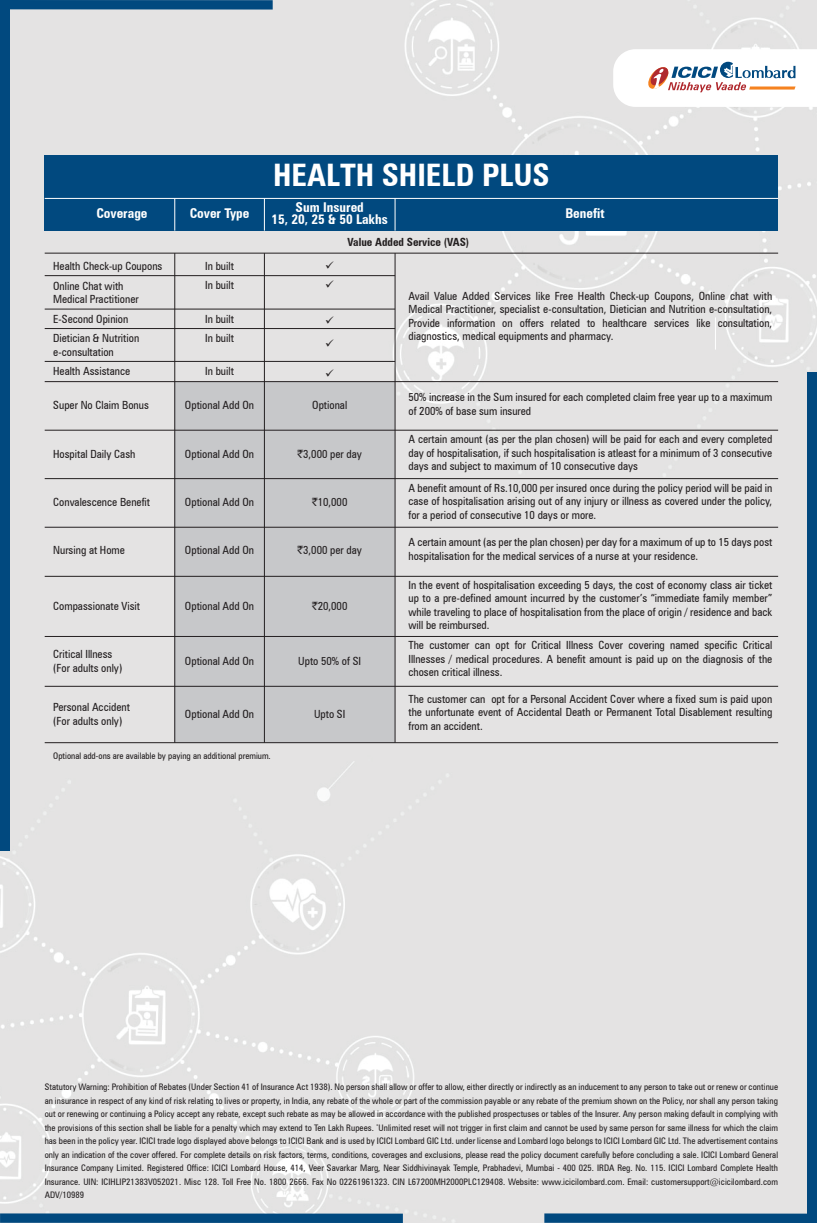
<style>
.page{position:relative;width:817px;height:1223px;background:#fff}
.page>*{position:absolute;margin:0;border:0;box-sizing:border-box;transform-origin:0 0}
.t1{font:700 condensed 31.05px "Zurich BT";color:#fff}
.t2{font:700 condensed 13.5px/12px "Zurich BT";color:#fff;text-align:center}
.t3{font:condensed 11.25px/13.5px "Zurich BT";color:#231f20}
.t4{font:700 condensed 11.25px "Zurich BT";color:#231f20}
.t5{font:condensed 9px/13.5px "Zurich BT";color:#231f20;text-align:justify}
.s1{font-family:"Rupee Foradian";font-stretch:normal}
</style>
<div class="page">
<div style="left:240px;top:0;width:576px;height:637px;background:#e4e3e3"></div>
<div style="left:0;top:10px;width:240px;height:1203px;background:#e4e3e3"></div>
<div style="left:239px;top:637px;width:568px;height:586px;background:#e4e3e3"></div>
<div style="left:45px;top:155px;width:732px;height:43px;background:#01497f"></div>
<div style="left:45px;top:198px;width:732px;height:33px;background:#01497f"></div>
<hr style="left:45px;top:198px;width:732px;height:1px;background:#fff">
<hr style="left:174px;top:198px;width:1px;height:33px;background:#fff">
<hr style="left:264px;top:198px;width:1px;height:33px;background:#fff">
<hr style="left:394px;top:198px;width:1px;height:33px;background:#fff">
<hr style="left:714px;top:317px;width:1px;height:33px;background:#fff">
<svg style="left:613px;top:49px;width:203px;height:58px"></svg>
<div style="left:175px;top:382px;width:220px;height:360px;background:#c7c8ca"></div>
<hr style="left:174px;top:253px;width:1px;height:489px;background:#231f20">
<hr style="left:45px;top:253px;width:732px;height:1px;background:#231f20">
<hr style="left:45px;top:381px;width:732px;height:1px;background:#231f20">
<hr style="left:45px;top:430px;width:732px;height:1px;background:#231f20">
<hr style="left:45px;top:478px;width:732px;height:1px;background:#231f20">
<hr style="left:45px;top:275px;width:350px;height:1px;background:#231f20">
<hr style="left:45px;top:309px;width:350px;height:1px;background:#231f20">
<hr style="left:45px;top:328px;width:350px;height:1px;background:#231f20">
<hr style="left:45px;top:361px;width:350px;height:1px;background:#231f20">
<hr style="left:394px;top:253px;width:1px;height:489px;background:#231f20">
<hr style="left:264px;top:253px;width:1px;height:489px;background:#231f20">
<hr style="left:45px;top:527px;width:732px;height:1px;background:#231f20">
<hr style="left:45px;top:576px;width:732px;height:1px;background:#231f20">
<hr style="left:45px;top:636px;width:732px;height:1px;background:#231f20">
<hr style="left:45px;top:686px;width:732px;height:1px;background:#231f20">
<hr style="left:45px;top:742px;width:732px;height:1px;background:#231f20">
<div style="left:0;top:0;width:9px;height:850px;background:#01497f"></div>
<div style="left:807px;top:372px;width:9px;height:851px;background:#01497f"></div>
<div style="left:544px;top:1213px;width:272px;height:10px;background:#01497f"></div>
<div style="left:0;top:0;width:272px;height:10px;background:#01497f"></div>
<div style="left:0;top:1213px;width:402px;height:10px;background:#01497f"></div>
<svg style="left:326px;top:261px;width:7px;height:27px"></svg>
<svg style="left:326px;top:317px;width:7px;height:30px"></svg>
<svg style="left:326px;top:369px;width:7px;height:8px"></svg>
<h1 class="t1" style="left:273px;top:156px;width:278px">HEALTH SHIELD PLUS</h1>
<p class="t2" style="left:271px;top:201px;width:118px">Sum Insured<br>15, 20, 25 &amp; 50 Lakhs</p>
<p class="t2" style="left:96px;top:207px;width:53px">Coverage</p>
<p class="t2" style="left:190px;top:207px;width:61px">Cover Type</p>
<p class="t2" style="left:565px;top:207px;width:41px">Benefit</p>
<p class="t4" style="left:347px;top:235px;width:123px">Value Added Service (VAS)</p>
<p class="t3" style="left:53px;top:256px;width:111px;line-height:19.5px">Health Check-up Coupons<br>Online Chat with</p>
<p class="t3" style="left:53px;top:289px;width:87px;line-height:19.5px">Medical Practitioner<br>E-Second Opinion<br>Dietician &amp; Nutrition</p>
<p class="t3" style="left:53px;top:342px;width:78px;line-height:19.5px">e-consultation<br>Health Assistance</p>
<p class="t3" style="left:205px;top:256px;width:30px;line-height:19.5px">In built<br>In built</p>
<p class="t3" style="left:205px;top:309px;width:30px;line-height:19.5px">In built<br>In built</p>
<p class="t3" style="left:205px;top:364px;width:30px">In built</p>
<p class="t3" style="left:408px;top:289px;width:365px;text-align:justify">Avail Value Added Services like Free Health Check-up Coupons, Online chat with Medical Practitioner, specialist e-consultation, Dietician and Nutrition e-consultation, Provide information on offers related to healthcare services like consultation, diagnostics, medical equipments and pharmacy.</p>
<p class="t3" style="left:53px;top:399px;width:97px">Super No Claim Bonus</p>
<p class="t3" style="left:185px;top:399px;width:71px">Optional Add On</p>
<p class="t3" style="left:312px;top:398px;width:36px">Optional</p>
<p class="t3" style="left:408px;top:390px;width:365px">50% increase in the Sum insured for each completed claim free year up to a maximum of 200% of base sum insured</p>
<p class="t3" style="left:53px;top:447px;width:84px">Hospital Daily Cash</p>
<p class="t3" style="left:185px;top:447px;width:71px">Optional Add On</p>
<p class="t3" style="left:297px;top:447px;width:66px"><span class="s1">`</span>3,000 per day</p>
<p class="t3" style="left:408px;top:432px;width:365px;text-align:justify">A certain amount (as per the plan chosen) will be paid for each and every completed day of hospitalisation, if such hospitalisation is atleast for a minimum of 3 consecutive days and subject to maximum of 10 consecutive days</p>
<p class="t3" style="left:53px;top:495px;width:98px">Convalescence Benefit</p>
<p class="t3" style="left:185px;top:495px;width:71px">Optional Add On</p>
<p class="t3" style="left:312px;top:495px;width:37px"><span class="s1">`</span>10,000</p>
<p class="t3" style="left:408px;top:481px;width:365px;text-align:justify">A benefit amount of Rs.10,000 per insured once during the policy period will be paid in case of hospitalisation arising out of any injury or illness as covered under the policy, for a period of consecutive 10 days or more.</p>
<p class="t3" style="left:53px;top:543px;width:73px">Nursing at Home</p>
<p class="t3" style="left:53px;top:599px;width:88px">Compassionate Visit</p>
<p class="t3" style="left:53px;top:647px;width:70px">Critical Illness (For adults only)</p>
<p class="t3" style="left:53px;top:700px;width:78px">Personal Accident (For adults only)</p>
<p class="t3" style="left:185px;top:543px;width:71px">Optional Add On</p>
<p class="t3" style="left:297px;top:543px;width:66px"><span class="s1">`</span>3,000 per day</p>
<p class="t3" style="left:185px;top:599px;width:71px">Optional Add On</p>
<p class="t3" style="left:312px;top:599px;width:37px"><span class="s1">`</span>20,000</p>
<p class="t3" style="left:185px;top:654px;width:71px">Optional Add On</p>
<p class="t3" style="left:298px;top:654px;width:64px">Upto 50% of SI</p>
<p class="t3" style="left:185px;top:707px;width:71px">Optional Add On</p>
<p class="t3" style="left:314px;top:707px;width:33px">Upto SI</p>
<p class="t3" style="left:408px;top:535px;width:365px">A certain amount (as per the plan chosen) per day for a maximum of up to 15 days post hospitalisation for the medical services of a nurse at your residence.</p>
<p class="t3" style="left:408px;top:578px;width:365px;text-align:justify">In the event of hospitalisation exceeding 5 days, the cost of economy class air ticket up to a pre-defined amount incurred by the customer’s “immediate family member” while traveling to place of hospitalisation from the place of origin / residence and back will be reimbursed.</p>
<p class="t3" style="left:408px;top:638px;width:365px;text-align:justify">The customer can opt for Critical Illness Cover covering named specific Critical Illnesses / medical procedures. A benefit amount is paid up on the diagnosis of the chosen critical illness.</p>
<p class="t3" style="left:408px;top:692px;width:365px;text-align:justify">The customer can opt for a Personal Accident Cover where a fixed sum is paid upon the unfortunate event of Accidental Death or Permanent Total Disablement resulting from an accident.</p>
<p class="t5" style="left:53px;top:749px;width:219px">Optional add-ons are available by paying an additional premium.</p>
<p class="t5" style="left:45px;top:1080px;width:734px">Statutory Warning: Prohibition of Rebates (Under Section 41 of Insurance Act 1938). No person shall allow or offer to allow, either directly or indirectly as an inducement to any person to take out or renew or continue an insurance in respect of any kind of risk relating to lives or property, in India, any rebate of the whole or part of the commission payable or any rebate of the premium shown on the Policy, nor shall any person taking out or renewing or continuing a Policy accept any rebate, except such rebate as may be allowed in accordance with the published prospectuses or tables of the Insurer. Any person making default in complying with the provisions of this section shall be liable for a penalty which may extend to Ten Lakh Rupees. <sup>*</sup>Unlimited reset will not trigger in first claim and cannot be used by same person for same illness for which the claim has been in the policy year. ICICI trade logo displayed above belongs to ICICI Bank and is used by ICICI Lombard GIC Ltd. under license and Lombard logo belongs to ICICI Lombard GIC Ltd. The advertisement contains only an indication of the cover offered. For complete details on risk factors, terms, conditions, coverages and exclusions, please read the policy document carefully before concluding a sale. ICICI Lombard General Insurance Company Limited. Registered Office: ICICI Lombard House, 414, Veer Savarkar Marg, Near Siddhivinayak Temple, Prabhadevi, Mumbai - 400 025. IRDA Reg. No. 115. ICICI Lombard Complete Health Insurance. UIN: ICIHLIP21383V052021. Misc 128. Toll Free No. 1800 2666. Fax No 02261961323. CIN L67200MH2000PLC129408. Website: www.icicilombard.com. Email: customersupport@icicilombard.com ADV/10989</p>
</div>
